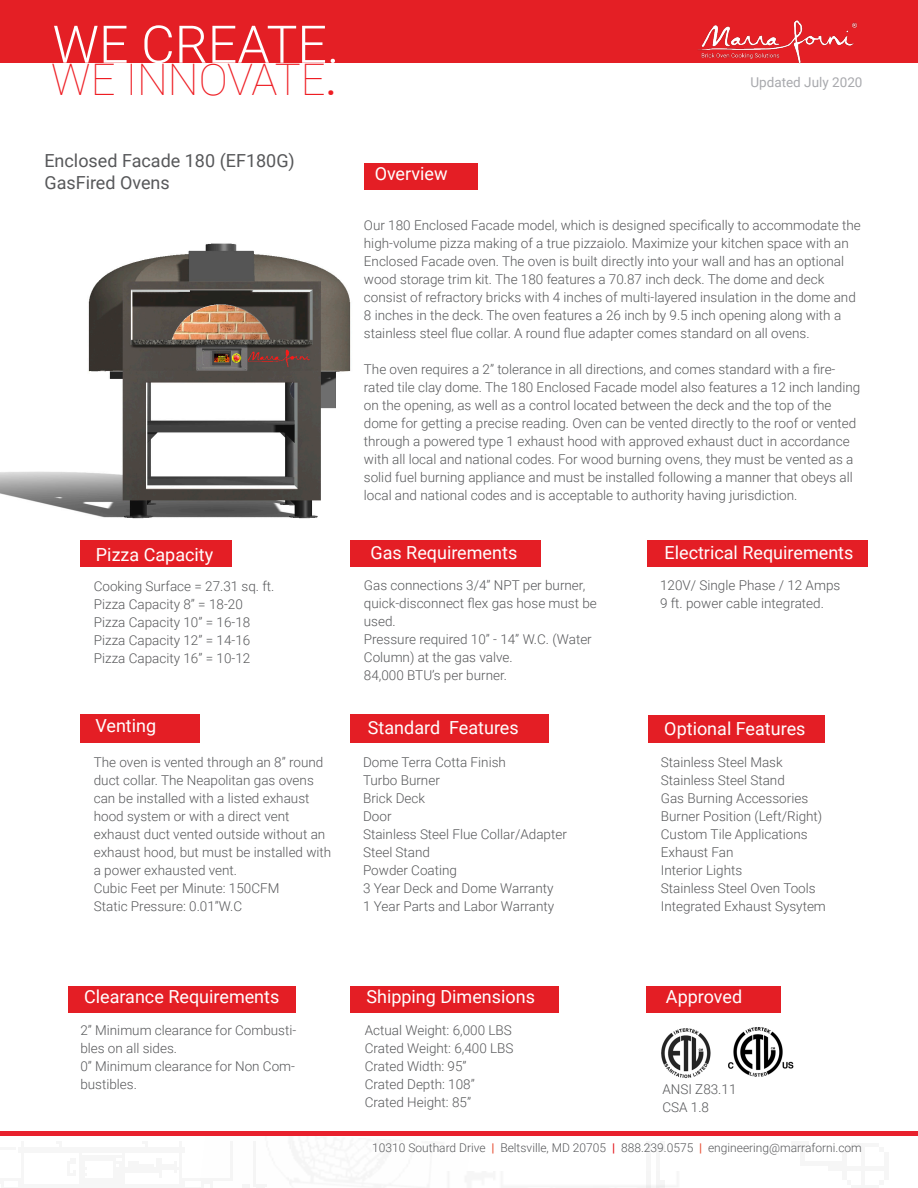
<style>
.page{position:relative;width:918px;height:1188px;background:#fff}
.page>*{position:absolute;margin:0;border:0;box-sizing:border-box;transform-origin:0 0}
.t1{font:300 51.9px "Roboto";color:#fff}
.t2{font:100 43.5px "Roboto";color:#ee1d23}
.Sub_Paragraph_Header{font:18px "Roboto";color:#fff}
.t3{font:18px "Roboto";color:#57585a}
.Sub_Paragraph{font:300 13.5px/18px "Roboto";color:#57585a}
.t4{font:13.5px "Roboto";color:#a8a9ad}
.t5{font:300 12px "Roboto";color:#57585a}
.s1{font-weight:400}
.s2{font-weight:700;color:#e8583e}
.s3{font-weight:700;color:#e41e25}
</style>
<div class="page">
<img style="left:661px;top:1027px;width:133px;height:52px">
<div style="left:80px;top:541px;width:152px;height:26px;background:#e41e25"></div>
<div style="left:364px;top:163px;width:114px;height:26px;background:#e41e25"></div>
<div style="left:80px;top:714px;width:120px;height:29px;background:#e41e25"></div>
<div style="left:350px;top:714px;width:199px;height:29px;background:#e41e25"></div>
<div style="left:648px;top:715px;width:176px;height:28px;background:#e41e25"></div>
<div style="left:647px;top:986px;width:134px;height:26px;background:#e41e25"></div>
<div style="left:0;top:1131px;width:918px;height:5px;background:#e8212d"></div>
<div style="left:350px;top:540px;width:191px;height:27px;background:#e41e25"></div>
<div style="left:647px;top:540px;width:221px;height:27px;background:#e41e25"></div>
<div style="left:350px;top:986px;width:209px;height:26px;background:#e41e25"></div>
<div style="left:68px;top:986px;width:228px;height:27px;background:#e41e25"></div>
<img style="left:0;top:243px;width:351px;height:276px">
<div style="left:0;top:0;width:918px;height:62px;background:#e41f25"></div>
<img style="left:693px;top:20px;width:170px;height:44px">
<p class="t1" style="left:52px;top:8px;width:288px">WE CREATE.</p>
<p class="t2" style="left:51px;top:49px;width:287px">WE INNOVATE<span class="s1">.</span></p>
<p class="t3" style="left:44px;top:148px;width:252px">Enclosed Facade 180 (EF180G)</p>
<p class="t3" style="left:44px;top:170px;width:127px">GasFired Ovens</p>
<p class="Sub_Paragraph_Header" style="left:96px;top:542px;width:119px">Pizza Capacity</p>
<p class="Sub_Paragraph" style="left:94px;top:576px;width:182px">Cooking Surface = 27.31 sq. ft.</p>
<p class="Sub_Paragraph" style="left:94px;top:594px;width:151px">Pizza Capacity 8” = 18-20</p>
<p class="Sub_Paragraph" style="left:94px;top:612px;width:158px">Pizza Capacity 10” = 16-18</p>
<p class="Sub_Paragraph" style="left:94px;top:630px;width:158px">Pizza Capacity 12” = 14-16</p>
<p class="Sub_Paragraph" style="left:94px;top:648px;width:158px">Pizza Capacity 16” = 10-12</p>
<p class="Sub_Paragraph_Header" style="left:375px;top:161px;width:74px">Overview</p>
<p class="t4" style="left:750px;top:72px;width:114px">Updated July 2020</p>
<p class="Sub_Paragraph" style="left:364px;top:215px;width:498px">Our 180 Enclosed Facade model, which is designed specifically to accommodate the high-volume pizza making of a true pizzaiolo. Maximize your kitchen space with an Enclosed Facade oven. The oven is built directly into your wall and has an optional wood storage trim kit. The 180 features a 70.87 inch deck. The dome and deck consist of refractory bricks with 4 inches of multi-layered insulation in the dome and 8 inches in the deck. The oven features a 26 inch by 9.5 inch opening along with a stainless steel flue collar. A round flue adapter comes standard on all ovens.</p>
<p class="Sub_Paragraph" style="left:364px;top:359px;width:498px">The oven requires a 2” tolerance in all directions, and comes standard with a fire&shy;rated tile clay dome. The 180 Enclosed Facade model also features a 12 inch landing on the opening, as well as a control located between the deck and the top of the dome for getting a precise reading. Oven can be vented directly to the roof or vented</p>
<p class="Sub_Paragraph" style="left:364px;top:431px;width:491px">through a powered type 1 exhaust hood with approved exhaust duct in accordance with all local and national codes. For wood burning ovens, they must be vented as a solid fuel burning appliance and must be installed following a manner that obeys all local and national codes and is acceptable to authority having jurisdiction.</p>
<p class="Sub_Paragraph_Header" style="left:370px;top:540px;width:148px">Gas Requirements</p>
<p class="Sub_Paragraph" style="left:364px;top:576px;width:223px">Gas connections 3/4” NPT per burner,</p>
<p class="Sub_Paragraph" style="left:364px;top:594px;width:234px">quick-disconnect flex gas hose must be</p>
<p class="Sub_Paragraph" style="left:364px;top:612px;width:33px">used.</p>
<p class="Sub_Paragraph" style="left:364px;top:630px;width:229px">Pressure required 10” - 14” W.C. (Water</p>
<p class="Sub_Paragraph" style="left:364px;top:648px;width:150px">Column) at the gas valve.</p>
<p class="Sub_Paragraph" style="left:364px;top:666px;width:145px">84,000 BTU’s per burner.</p>
<p class="Sub_Paragraph_Header" style="left:665px;top:540px;width:190px">Electrical Requirements</p>
<p class="Sub_Paragraph" style="left:660px;top:576px;width:182px">120V/ Single Phase / 12 Amps</p>
<p class="Sub_Paragraph" style="left:660px;top:594px;width:165px">9 ft. power cable integrated.</p>
<p class="Sub_Paragraph_Header" style="left:95px;top:713px;width:62px">Venting</p>
<p class="Sub_Paragraph_Header" style="left:368px;top:715px;width:152px">Standard Features</p>
<p class="Sub_Paragraph_Header" style="left:664px;top:716px;width:143px">Optional Features</p>
<p class="Sub_Paragraph" style="left:94px;top:753px;width:239px">The oven is vented through an 8” round duct collar. The Neapolitan gas ovens can be installed with a listed exhaust hood system or with a direct vent exhaust duct vented outside without an exhaust hood, but must be installed with a power exhausted vent.</p>
<p class="Sub_Paragraph" style="left:94px;top:879px;width:187px">Cubic Feet per Minute: 150CFM</p>
<p class="Sub_Paragraph" style="left:94px;top:897px;width:150px">Static Pressure: 0.01”W.C</p>
<p class="Sub_Paragraph" style="left:363px;top:753px;width:144px">Dome Terra Cotta Finish</p>
<p class="Sub_Paragraph" style="left:363px;top:771px;width:78px">Turbo Burner</p>
<p class="Sub_Paragraph" style="left:363px;top:789px;width:64px">Brick Deck</p>
<p class="Sub_Paragraph" style="left:363px;top:807px;width:30px">Door</p>
<p class="Sub_Paragraph" style="left:363px;top:825px;width:205px">Stainless Steel Flue Collar/Adapter</p>
<p class="Sub_Paragraph" style="left:363px;top:843px;width:69px">Steel Stand</p>
<p class="Sub_Paragraph" style="left:363px;top:861px;width:96px">Powder Coating</p>
<p class="Sub_Paragraph" style="left:363px;top:879px;width:192px">3 Year Deck and Dome Warranty</p>
<p class="Sub_Paragraph" style="left:363px;top:897px;width:193px">1 Year Parts and Labor Warranty</p>
<p class="Sub_Paragraph" style="left:661px;top:753px;width:123px">Stainless Steel Mask</p>
<p class="Sub_Paragraph" style="left:661px;top:771px;width:126px">Stainless Steel Stand</p>
<p class="Sub_Paragraph" style="left:661px;top:789px;width:149px">Gas Burning Accessories</p>
<p class="Sub_Paragraph" style="left:661px;top:807px;width:163px">Burner Position (Left/Right)</p>
<p class="Sub_Paragraph" style="left:661px;top:825px;width:148px">Custom Tile Applications</p>
<p class="Sub_Paragraph" style="left:661px;top:843px;width:74px">Exhaust Fan</p>
<p class="Sub_Paragraph" style="left:661px;top:861px;width:83px">Interior Lights</p>
<p class="Sub_Paragraph" style="left:661px;top:879px;width:156px">Stainless Steel Oven Tools</p>
<p class="Sub_Paragraph" style="left:661px;top:897px;width:167px">Integrated Exhaust Sysytem</p>
<p class="Sub_Paragraph_Header" style="left:84px;top:984px;width:197px">Clearance Requirements</p>
<p class="Sub_Paragraph_Header" style="left:666px;top:984px;width:78px">Approved</p>
<p class="Sub_Paragraph_Header" style="left:366px;top:984px;width:170px">Shipping Dimensions</p>
<p class="Sub_Paragraph" style="left:80px;top:1021px;width:218px">2” Minimum clearance for Combusti&shy;bles on all sides.</p>
<p class="Sub_Paragraph" style="left:80px;top:1057px;width:216px">0” Minimum clearance for Non Com&shy;bustibles.</p>
<p class="Sub_Paragraph" style="left:365px;top:1021px;width:149px">Actual Weight: 6,000 LBS</p>
<p class="Sub_Paragraph" style="left:365px;top:1039px;width:150px">Crated Weight: 6,400 LBS</p>
<p class="Sub_Paragraph" style="left:365px;top:1057px;width:103px">Crated Width: 95”</p>
<p class="Sub_Paragraph" style="left:365px;top:1075px;width:112px">Crated Depth: 108”</p>
<p class="Sub_Paragraph" style="left:365px;top:1093px;width:108px">Crated Height: 85”</p>
<p class="Sub_Paragraph" style="left:662px;top:1080px;width:76px">ANSI Z83.11</p>
<p class="Sub_Paragraph" style="left:662px;top:1098px;width:48px">CSA 1.8</p>
<p class="t5" style="left:372px;top:1139px;width:491px">10310 Southard Drive <span class="s2">|</span> Beltsville, MD 20705 <span class="s3">|</span> 888.239.0575 <span class="s2">|</span> engineering@marraforni.com</p>
</div>
